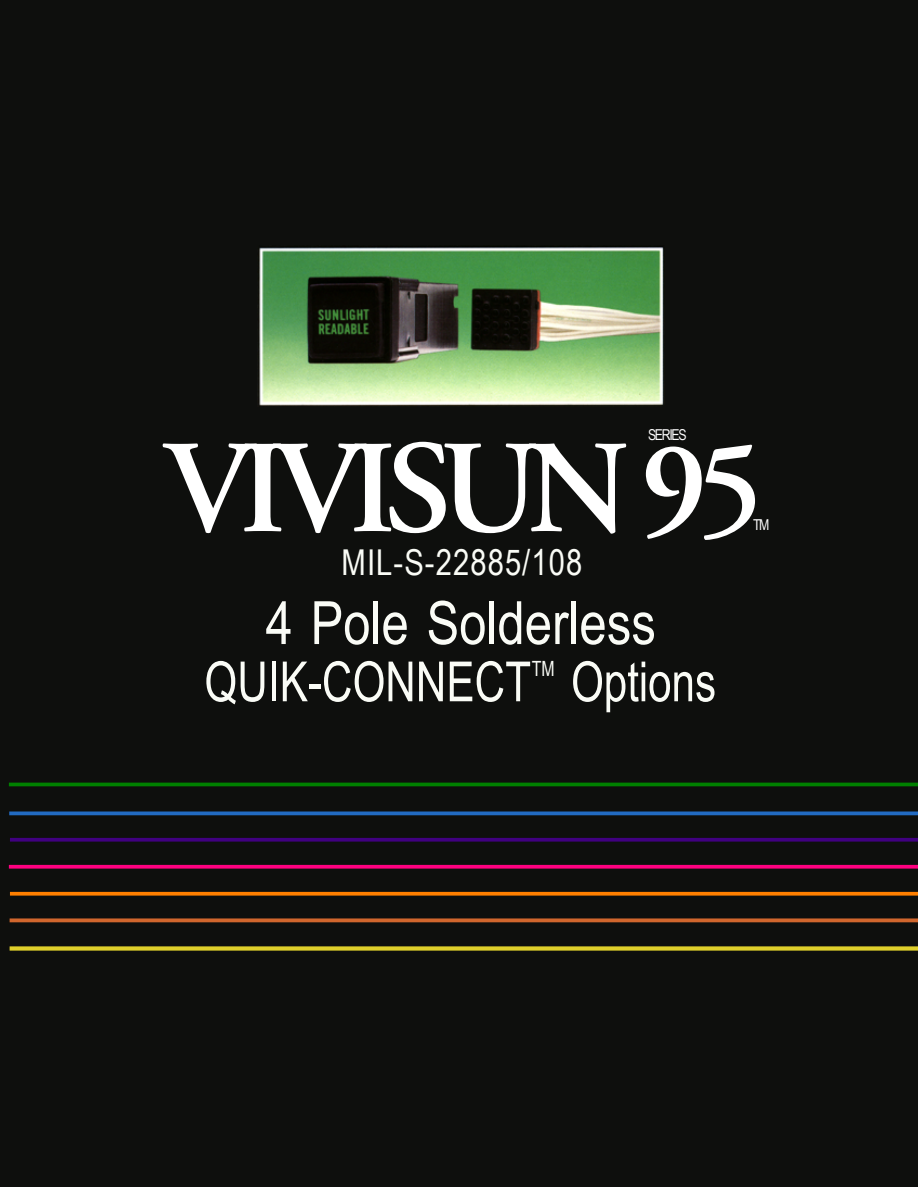
<style>
.page{position:relative;width:918px;height:1188px;background:#fff}
.page>*{position:absolute;margin:0;border:0;box-sizing:border-box;transform-origin:0 0}
.t1{font:600 132px "Adobe Garamond";letter-spacing:-.085em;color:#fff}
.t2{font:59.7px "Arial Narrow";color:#fafcf6}
.t3{font:55.5px "Arial Narrow";color:#fafcf6;scale:.93 1}
.t4{font:35.7px "Arial Narrow";letter-spacing:.03em;color:#fafcf6}
.t5{font:21px "Arial Narrow";color:#fafcf6;scale:.92 1}
.t6{font:15px "Arial Narrow";letter-spacing:-.085em;color:#fcfcfc}
</style>
<div class="page">
<div style="left:0;top:0;width:918px;height:1187px;background:#0e0f0d"></div>
<img style="left:259px;top:246px;width:405px;height:160px">
<hr style="left:9px;top:812px;width:909px;height:3px;background:#226bc2">
<svg style="left:10px;top:918px;width:908px;height:4px;background:#b95b29"></svg>
<svg style="left:10px;top:946px;width:908px;height:5px;background:#bfb226"></svg>
<hr style="left:9px;top:783px;width:909px;height:3px;background:#008000">
<svg style="left:10px;top:838px;width:908px;height:4px;background:#3b0174"></svg>
<svg style="left:9px;top:865px;width:909px;height:4px;background:#e70174"></svg>
<svg style="left:10px;top:892px;width:908px;height:4px;background:#e77401"></svg>
<p class="t6" style="left:648px;top:423px;width:40px">SERIES</p>
<h1 class="t1" style="left:165px;top:417px;width:600px">VIVISUN 95</h1>
<p class="t6" style="left:753px;top:513px;width:18px">TM</p>
<p class="t4" style="left:342px;top:536px;width:242px">MIL-S-22885/108</p>
<p class="t2" style="left:266px;top:579px;width:392px">4 Pole Solderless</p>
<p class="t3" style="left:204px;top:641px;width:353px">QUIK-CONNECT</p>
<p class="t5" style="left:532px;top:653px;width:26px">TM</p>
<p class="t3" style="left:571px;top:641px;width:158px">Options</p>
</div>
